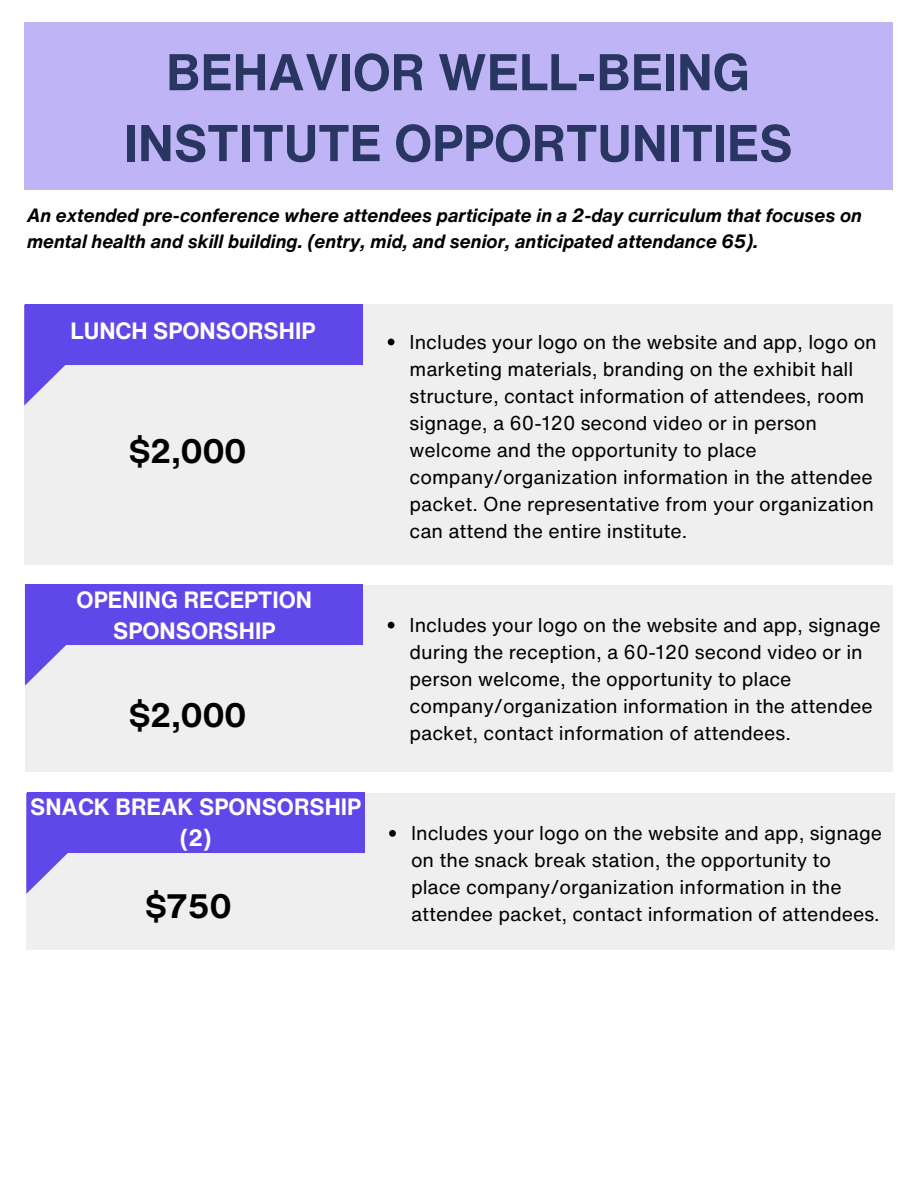
<style>
.page{position:relative;width:918px;height:1188px;background:#fff}
.page>*{position:absolute;margin:0;border:0;box-sizing:border-box;transform-origin:0 0}
.t1{font:700 50.7px/70.8px "Helvetica Now Text";color:#293661;text-align:center}
.t2{font:700 33px "Helvetica Now Text";color:#000}
.t3{font:700 22.95px/31.5px "Helvetica Now Text";color:#fff;text-align:center}
.t4{font:19.5px/27px "Helvetica Now Text";color:#000}
.t5{font:italic 700 18.75px/25.8px "Helvetica Now Text";color:#000}
</style>
<div class="page">
<div style="left:24px;top:305px;width:868px;height:260px;background:#efefef"></div>
<div style="left:25px;top:305px;width:337px;height:60px;background:#5f47ea"></div>
<svg style="left:24px;top:305px;width:42px;height:101px"></svg>
<div style="left:24px;top:23px;width:868px;height:167px;background:#bfb5f6"></div>
<svg style="left:388px;top:339px;width:6px;height:6px"></svg>
<div style="left:25px;top:585px;width:868px;height:187px;background:#efefef"></div>
<div style="left:26px;top:585px;width:337px;height:60px;background:#5f47ea"></div>
<svg style="left:25px;top:585px;width:41px;height:101px"></svg>
<svg style="left:388px;top:622px;width:6px;height:7px"></svg>
<div style="left:26px;top:793px;width:868px;height:157px;background:#efefef"></div>
<div style="left:27px;top:793px;width:337px;height:60px;background:#5f47ea"></div>
<svg style="left:26px;top:793px;width:42px;height:101px"></svg>
<svg style="left:389px;top:830px;width:7px;height:7px"></svg>
<h1 class="t1" style="left:124px;top:36px;width:670px">BEHAVIOR WELL-BEING<br>INSTITUTE OPPORTUNITIES</h1>
<h3 class="t5" style="left:27px;top:202px;width:837px">An extended pre-conference where attendees participate in a 2-day curriculum that focuses on mental health and skill building. (entry, mid, and senior, anticipated attendance 65).</h3>
<h3 class="t3" style="left:70px;top:315px;width:246px">LUNCH SPONSORSHIP</h3>
<p class="t2" style="left:128px;top:427px;width:120px">$2,000</p>
<p class="t3" style="left:77px;top:583px;width:237px">OPENING RECEPTION<br>SPONSORSHIP</p>
<p class="t2" style="left:128px;top:690px;width:120px">$2,000</p>
<p class="t3" style="left:30px;top:792px;width:333px;line-height:30.3px">SNACK BREAK SPONSORSHIP (2)</p>
<h3 class="t3" style="left:55px;top:803px;width:277px">KEYNOTE SPONSORSHIP</h3>
<p class="t2" style="left:144px;top:881px;width:89px">$750</p>
<h4 class="t4" style="left:410px;top:328px;width:469px">Includes your logo on the website and app, logo on marketing materials, branding on the exhibit hall structure, contact information of attendees, room signage, a 60-120 second video or in person welcome and the opportunity to place company/organization information in the attendee packet. One representative from your organization can attend the entire institute.</h4>
<h2 class="t4" style="left:410px;top:611px;width:473px">Includes your logo on the website and app, signage during the reception, a 60-120 second video or in person welcome, the opportunity to place company/organization information in the attendee packet, contact information of attendees.</h2>
<h2 class="t4" style="left:411px;top:819px;width:473px">Includes your logo on the website and app, signage on the snack break station, the opportunity to place company/organization information in the</h2>
<h2 class="t4" style="left:411px;top:900px;width:470px">attendee packet, contact information of attendees.</h2>
</div>
